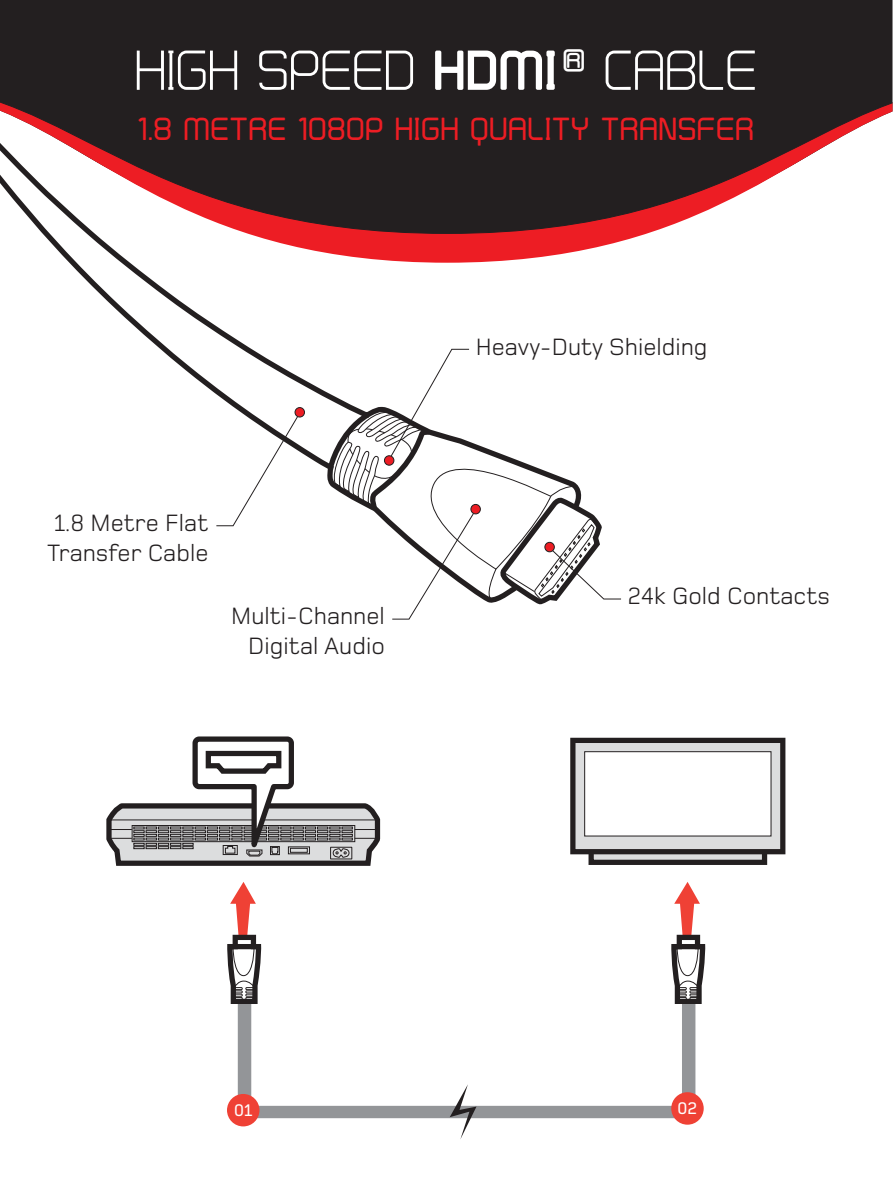
<style>
.page{position:relative;width:893px;height:1191px;background:#fff}
.page>*{position:absolute;margin:0;border:0;box-sizing:border-box;transform-origin:0 0}
.t1{font:300 63px "Formatt";letter-spacing:.03em;color:#fff}
.t2{font:35.7px "Formatt";letter-spacing:.05em;color:#ed1d24}
.t3{font:24.5px/29.4px "Foundry Monoline";color:#231f20;text-align:right}
.t4{font:500 17.5px "Foundry Monoline";color:#fff}
.s1{font-weight:700}
</style>
<div class="page">
<div style="left:0;top:0;width:892px;height:86px;background:#231f20"></div>
<svg style="left:0;top:86px;width:892px;height:164px"></svg>
<svg style="left:0;top:99px;width:586px;height:368px"></svg>
<div style="left:295px;top:407px;width:9px;height:10px;background:#ed1d24;border-radius:50%"></div>
<div style="left:295px;top:407px;width:10px;height:10px;border:1px solid #231f20;border-radius:50%"></div>
<svg style="left:215px;top:415px;width:84px;height:111px"></svg>
<svg style="left:325px;top:348px;width:296px;height:272px"></svg>
<svg style="left:238px;top:1006px;width:457px;height:112px"></svg>
<svg style="left:671px;top:882px;width:35px;height:124px"></svg>
<svg style="left:450px;top:1084px;width:26px;height:55px"></svg>
<div style="left:588px;top:849px;width:179px;height:16px;background:#dcddde;border:5px solid #231f20"></div>
<div style="left:570px;top:737px;width:215px;height:117px;background:#dcddde;border:5px solid #231f20"></div>
<div style="left:584px;top:751px;width:187px;height:85px;background:#fff;border:1px solid #231f20"></div>
<div style="left:227px;top:1094px;width:32px;height:32px;background:#ef4135;border-radius:50%"></div>
<div style="left:671px;top:1092px;width:33px;height:32px;background:#ef4135;border-radius:50%"></div>
<svg style="left:106px;top:736px;width:275px;height:270px"></svg>
<p class="t1" style="left:136px;top:36px;width:622px">HIGH SPEED <span class="s1">HDMI</span> <sup>®</sup> CABLE</p>
<p class="t2" style="left:138px;top:108px;width:617px">1.8 METRE 1080P HIGH QUALITY TRANSFER</p>
<p class="t3" style="left:47px;top:509px;width:163px;text-align:left">1.8 Metre Flat<br>Transfer Cable</p>
<p class="t3" style="left:231px;top:602px;width:155px">Multi-Channel<br>Digital Audio</p>
<p class="t3" style="left:476px;top:333px;width:233px">Heavy-Duty Shielding</p>
<p class="t3" style="left:627px;top:583px;width:204px">24k Gold Contacts</p>
<p class="t4" style="left:234px;top:1100px;width:20px">01</p>
<p class="t4" style="left:677px;top:1098px;width:21px">02</p>
</div>
